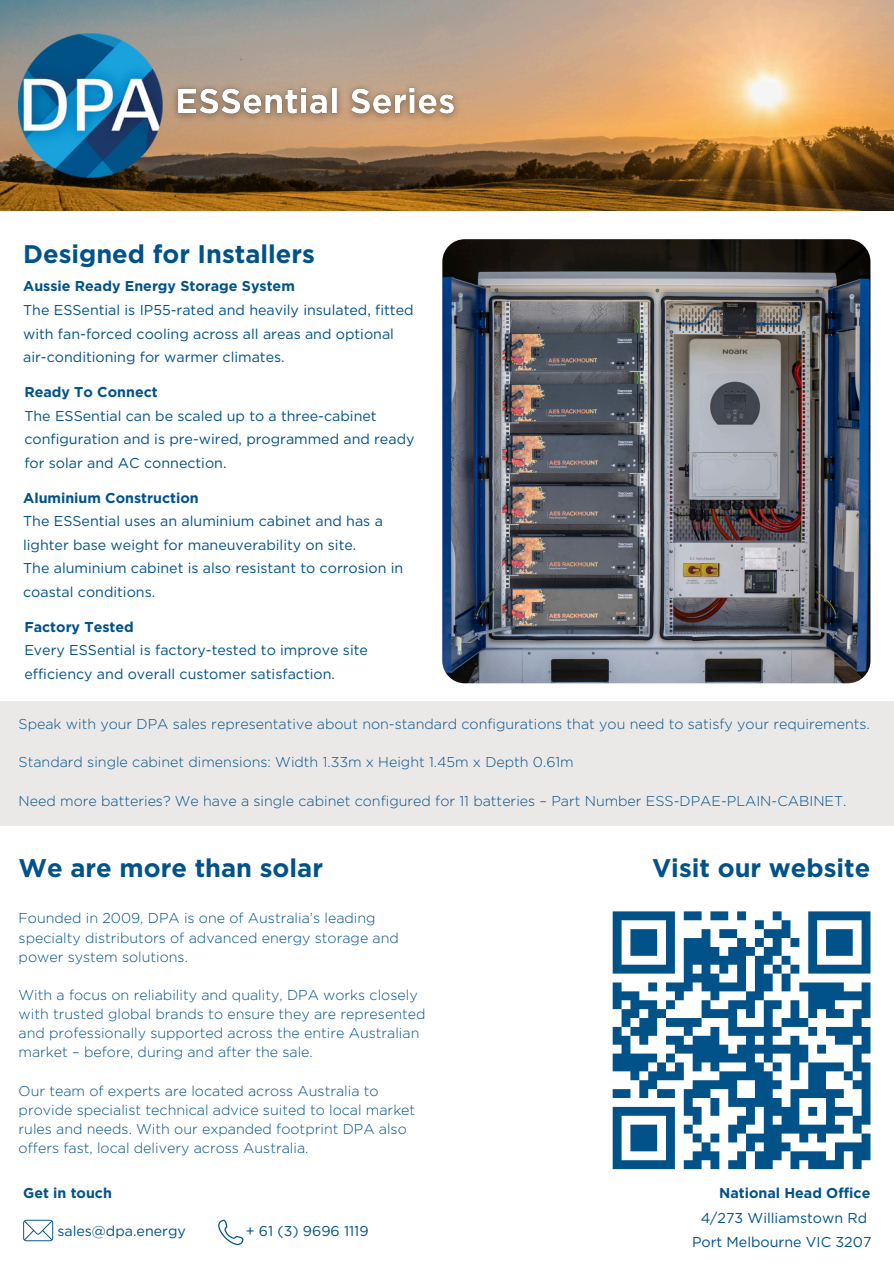
<style>
.page{position:relative;width:894px;height:1264px;background:#fff}
.page>*{position:absolute;margin:0;border:0;box-sizing:border-box;transform-origin:0 0}
.t1{font:700 25.5px "Gotham";color:#015289}
.t2{font:300 14.25px/19.2px "Gotham";color:#015289}
.t3{font:14.25px/23.7px "Gotham";color:#015289}
.t4{font:700 14.25px "Gotham";color:#015289}
</style>
<div class="page">
<img style="left:0;top:0;width:893px;height:210px">
<img style="left:19px;top:33px;width:144px;height:144px">
<img style="left:165px;top:76px;width:303px;height:53px">
<img style="left:442px;top:239px;width:428px;height:444px;border-radius:22px">
<div style="left:0;top:701px;width:893px;height:124px;background:#ebe8e8"></div>
<svg style="left:612px;top:911px;width:258px;height:258px"></svg>
<svg style="left:218px;top:1219px;width:25px;height:25px"></svg>
<svg style="left:23px;top:1219px;width:30px;height:22px"></svg>
<p class="t1" style="left:23px;top:238px;width:293px">Designed for Installers</p>
<p class="t4" style="left:23px;top:278px;width:273px">Aussie Ready Energy Storage System</p>
<p class="t3" style="left:23px;top:298px;width:392px">The ESSential is IP55-rated and heavily insulated, fitted with fan-forced cooling across all areas and optional air-conditioning for warmer climates.</p>
<p class="t4" style="left:24px;top:383px;width:135px">Ready To Connect</p>
<h1 class="t3" style="left:24px;top:403px;width:391px">The ESSential can be scaled up to a three-cabinet configuration and is pre-wired, programmed and ready for solar and AC connection.</h1>
<p class="t4" style="left:23px;top:489px;width:177px">Aluminium Construction</p>
<p class="t3" style="left:23px;top:509px;width:361px">The ESSential uses an aluminium cabinet and has a lighter base weight for maneuverability on site.</p>
<p class="t3" style="left:23px;top:556px;width:381px">The aluminium cabinet is also resistant to corrosion in coastal conditions.</p>
<p class="t4" style="left:24px;top:618px;width:111px">Factory Tested</p>
<p class="t3" style="left:24px;top:638px;width:345px">Every ESSential is factory-tested to improve site efficiency and overall customer satisfaction.</p>
<p class="t2" style="left:19px;top:714px;width:852px">Speak with your DPA sales representative about non-standard configurations that you need to satisfy your requirements.</p>
<p class="t2" style="left:19px;top:752px;width:556px">Standard single cabinet dimensions: Width 1.33m x Height 1.45m x Depth 0.61m</p>
<p class="t2" style="left:19px;top:790px;width:829px">Need more batteries? We have a single cabinet configured for 11 batteries – Part Number ESS-DPAE-PLAIN-CABINET.</p>
<p class="t1" style="left:19px;top:852px;width:306px">We are more than solar</p>
<p class="t1" style="left:652px;top:852px;width:220px">Visit our website</p>
<p class="t2" style="left:19px;top:908px;width:381px">Founded in 2009, DPA is one of Australia’s leading specialty distributors of advanced energy storage and power system solutions.</p>
<h3 class="t2" style="left:19px;top:985px;width:408px">With a focus on reliability and quality, DPA works closely with trusted global brands to ensure they are represented and professionally supported across the entire Australian market – before, during and after the sale.</h3>
<p class="t2" style="left:19px;top:1080px;width:398px">Our team of experts are located across Australia to provide specialist technical advice suited to local market rules and needs. With our expanded footprint DPA also offers fast, local delivery across Australia.</p>
<p class="t4" style="left:23px;top:1183px;width:90px">Get in touch</p>
<p class="t3" style="left:57px;top:1218px;width:130px">sales@dpa.energy</p>
<p class="t3" style="left:246px;top:1218px;width:124px">+ 61 (3) 9696 1119</p>
<p class="t4" style="left:719px;top:1183px;width:153px">National Head Office</p>
<h1 class="t3" style="left:700px;top:1206px;width:168px">4/273 Williamstown Rd</h1>
<h1 class="t3" style="left:692px;top:1229px;width:181px">Port Melbourne VIC 3207</h1>
</div>
